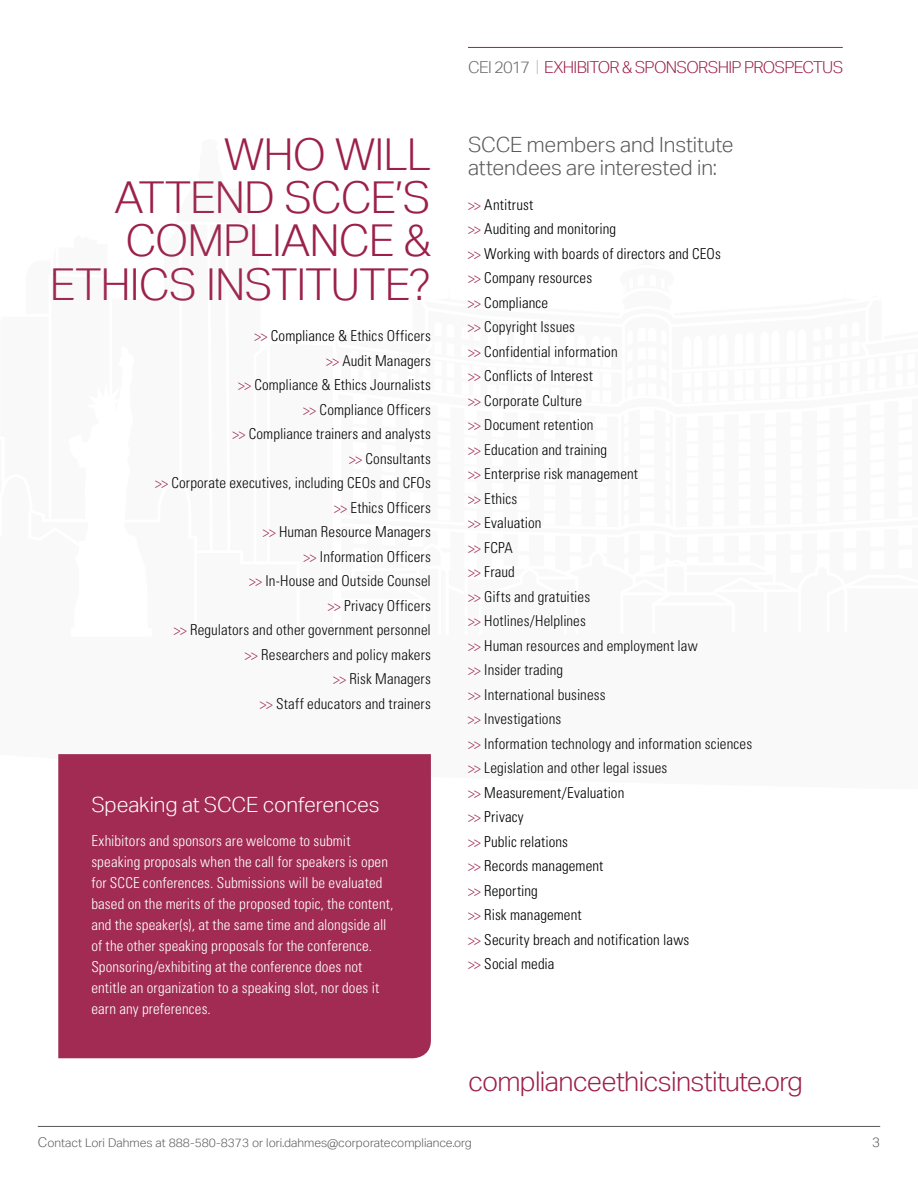
<style>
.page{position:relative;width:918px;height:1188px;background:#fff}
.page>*{position:absolute;margin:0;border:0;box-sizing:border-box;transform-origin:0 0}
.t1{font:300 43.95px/43.3px "Aktiv Grotesk";letter-spacing:-.02em;color:#9c2049;text-align:right}
.t2{font:300 27.15px "Aktiv Grotesk";letter-spacing:-.025em;color:#9c2049}
.t3{font:300 21px/23.4px "Aktiv Grotesk";letter-spacing:-.005em;color:#58595b}
.t4{font:300 21px "Aktiv Grotesk";letter-spacing:-.01em;color:#fff}
.t5{font:300 16.5px "Aktiv Grotesk";letter-spacing:-.04em;color:#9c2049}
.t6{font:300 condensed 15px/24.5px "Univers LT Std";letter-spacing:.005em;color:#000}
.t7{font:300 condensed 15px/21px "Univers LT Std";letter-spacing:.005em;color:#fff}
.t8{font:300 13.5px "Aktiv Grotesk";color:#58595b}
.t9{font:300 12px "Aktiv Grotesk";color:#58595b}
.s1{color:#9c2049}
.s2{color:#696a6d}
.s3{font-weight:100;color:#696a6d}
.s4{font-size:13.5px}
</style>
<div class="page">
<hr style="left:468px;top:47px;width:375px;height:1px;background:#9c2049">
<div style="left:58px;top:754px;width:373px;height:304px;background:#a12b52"></div>
<hr style="left:38px;top:1126px;width:842px;height:1px;background:#58595b">
<h1 class="t1" style="left:50px;top:132px;width:383px">WHO WILL<br>ATTEND SCCE’S<br>COMPLIANCE &amp;<br>ETHICS INSTITUTE?</h1>
<p class="t6" style="left:155px;top:324px;width:277px;text-align:right"><span class="s1">&gt;&gt;</span> Compliance &amp; Ethics Officers<br><span class="s1">&gt;&gt;</span> Audit Managers<br><span class="s1">&gt;&gt;</span> Compliance &amp; Ethics Journalists<br><span class="s1">&gt;&gt;</span> Compliance Officers<br><span class="s1">&gt;&gt;</span> Compliance trainers and analysts<br><span class="s1">&gt;&gt;</span> Consultants<br><span class="s1">&gt;&gt;</span> Corporate executives, including CEOs and CFOs <span class="s1">&gt;&gt;</span> Ethics Officers<br><span class="s1">&gt;&gt;</span> Human Resource Managers<br><span class="s1">&gt;&gt;</span> Information Officers<br><span class="s1">&gt;&gt;</span> In-House and Outside Counsel<br><span class="s1">&gt;&gt;</span> Privacy Officers<br><span class="s1">&gt;&gt;</span> Regulators and other government personnel<br><span class="s1">&gt;&gt;</span> Researchers and policy makers<br><span class="s1">&gt;&gt;</span> Risk Managers<br><span class="s1">&gt;&gt;</span> Staff educators and trainers</p>
<h3 class="t4" style="left:91px;top:792px;width:290px">Speaking at SCCE conferences</h3>
<p class="t7" style="left:91px;top:831px;width:304px">Exhibitors and sponsors are welcome to submit speaking proposals when the call for speakers is open for SCCE conferences. Submissions will be evaluated based on the merits of the proposed topic, the content, and the speaker(s), at the same time and alongside all of the other speaking proposals for the conference.<br>Sponsoring/exhibiting at the conference does not entitle an organization to a speaking slot, nor does it earn any preferences.</p>
<p class="t5" style="left:468px;top:57px;width:377px"><span class="s2">CEI 2017</span> <span class="s3">|</span> EXHIBITOR &amp; SPONSORSHIP PROSPECTUS</p>
<h3 class="t3" style="left:468px;top:133px;width:267px">SCCE members and Institute attendees are interested in:</h3>
<p class="t6" style="left:468px;top:192px;width:286px"><span class="s1">&gt;&gt;</span> Antitrust<br><span class="s1">&gt;&gt;</span> Auditing and monitoring<br><span class="s1">&gt;&gt;</span> Working with boards of directors and CEOs<br><span class="s1">&gt;&gt;</span> Company resources<br><span class="s1">&gt;&gt;</span> Compliance<br><span class="s1">&gt;&gt;</span> Copyright Issues<br><span class="s1">&gt;&gt;</span> Confidential information<br><span class="s1">&gt;&gt;</span> Conflicts of Interest<br><span class="s1">&gt;&gt;</span> Corporate Culture<br><span class="s1">&gt;&gt;</span> Document retention<br><span class="s1">&gt;&gt;</span> Education and training<br><span class="s1">&gt;&gt;</span> Enterprise risk management<br><span class="s1">&gt;&gt;</span> Ethics<br><span class="s1">&gt;&gt;</span> Evaluation<br><span class="s1">&gt;&gt;</span> FCPA<br><span class="s1">&gt;&gt;</span> Fraud<br><span class="s1">&gt;&gt;</span> Gifts and gratuities<br><span class="s1">&gt;&gt;</span> Hotlines/Helplines<br><span class="s1">&gt;&gt;</span> Human resources and employment law<br><span class="s1">&gt;&gt;</span> Insider trading<br><span class="s1">&gt;&gt;</span> International business<br><span class="s1">&gt;&gt;</span> Investigations<br><span class="s1">&gt;&gt;</span> Information technology and information sciences <span class="s1">&gt;&gt;</span> Legislation and other legal issues<br><span class="s1">&gt;&gt;</span> Measurement/Evaluation<br><span class="s1">&gt;&gt;</span> Privacy<br><span class="s1">&gt;&gt;</span> Public relations<br><span class="s1">&gt;&gt;</span> Records management<br><span class="s1">&gt;&gt;</span> Reporting<br><span class="s1">&gt;&gt;</span> Risk management<br><span class="s1">&gt;&gt;</span> Security breach and notification laws<br><span class="s1">&gt;&gt;</span> Social media</p>
<h2 class="t2" style="left:468px;top:1066px;width:336px">complianceethicsinstitute.org</h2>
<p class="t9" style="left:38px;top:1136px;width:436px"><span class="s4">C</span>ontact Lori Dahmes at 888‑580‑8373 or lori.dahmes@corporatecompliance.org</p>
<p class="t8" style="left:872px;top:1134px;width:9px">3</p>
</div>
